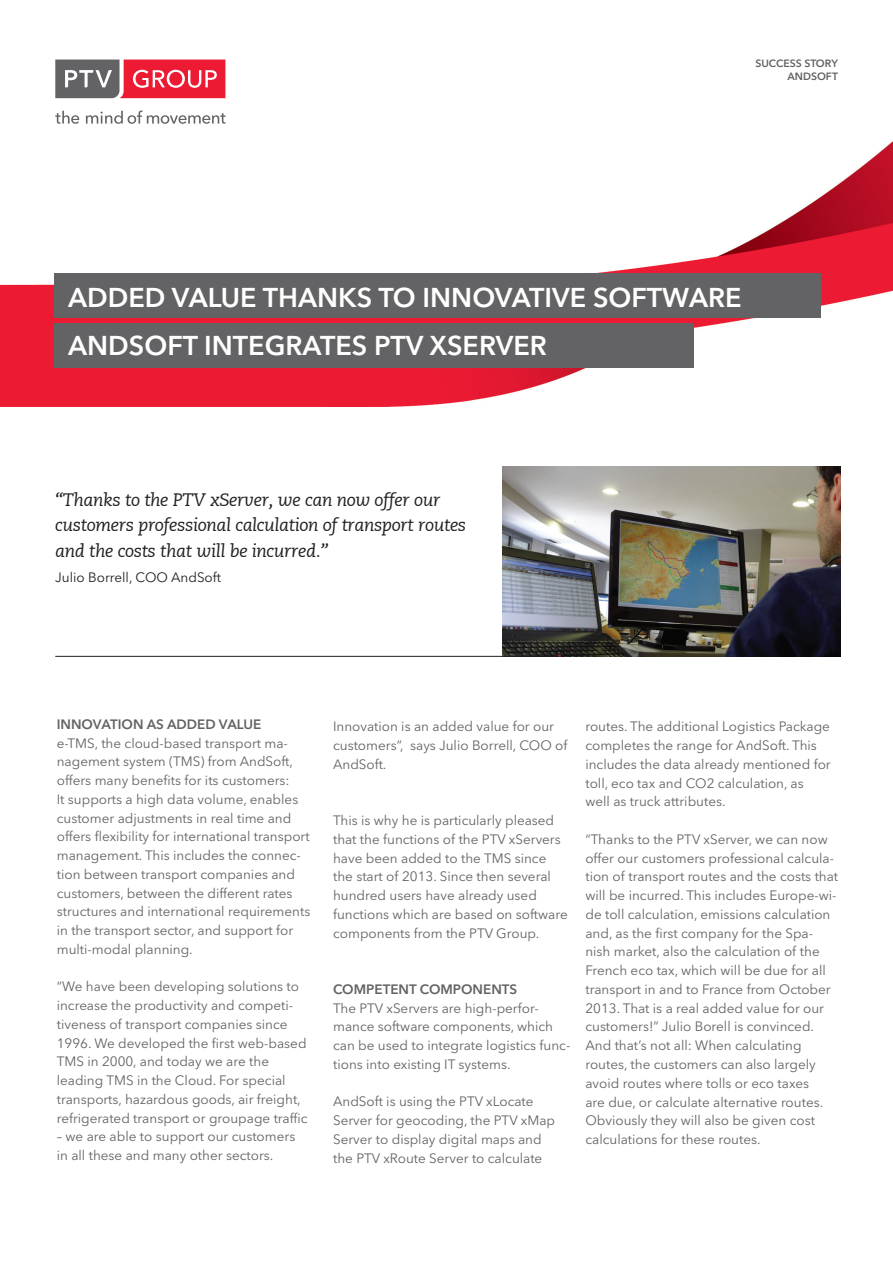
<style>
.page{position:relative;width:893px;height:1263px;background:#fff}
.page>*{position:absolute;margin:0;border:0;box-sizing:border-box;transform-origin:0 0}
.t1{font:600 27px/48px "Avenir Next LT Pro";color:#fff}
.t2{font:italic 18px/25.5px "Caecilia";letter-spacing:-.02em;color:#231f20}
.t3{font:13.5px/18.8px "Avenir Next LT Pro";color:#636366}
.t4{font:600 13.5px "Avenir Next LT Pro";color:#636366}
.t5{font:13.5px "Avenir Next LT Pro";color:#231f20}
.t6{font:600 10.5px/12.6px "Avenir Next LT Pro";color:#636366;text-align:right}
</style>
<div class="page">
<img style="left:0;top:141px;width:893px;height:266px">
<svg style="left:55px;top:60px;width:170px;height:38px"></svg>
<svg style="left:55px;top:111px;width:24px;height:13px"></svg>
<svg style="left:86px;top:110px;width:140px;height:14px"></svg>
<div style="left:54px;top:273px;width:767px;height:45px;background:#636366"></div>
<div style="left:54px;top:324px;width:639px;height:44px;background:#636366"></div>
<img style="left:502px;top:467px;width:338px;height:190px">
<hr style="left:55px;top:656px;width:501px;height:1px;background:#231f20">
<p class="t6" style="left:755px;top:57px;width:84px">SUCCESS STORY<br>ANDSOFT</p>
<h1 class="t1" style="left:68px;top:273px;width:675px">ADDED VALUE THANKS TO INNOVATIVE SOFTWARE<br>ANDSOFT INTEGRATES PTV XSERVER</h1>
<h2 class="t2" style="left:55px;top:487px;width:412px">“Thanks to the PTV xServer, we can now offer our customers professional calculation of transport routes and the costs that will be incurred.”</h2>
<p class="t5" style="left:55px;top:569px;width:167px">Julio Borrell, COO AndSoft</p>
<p class="t4" style="left:57px;top:716px;width:206px">INNOVATION AS ADDED VALUE</p>
<p class="t3" style="left:57px;top:733px;width:255px">e-TMS, the cloud-based transport ma&shy;nagement system (TMS) from AndSoft, offers many benefits for its customers:<br>It supports a high data volume, enables customer adjustments in real time and offers flexibility for international transport management. This includes the connec&shy;tion between transport companies and customers, between the different rates structures and international requirements in the transport sector, and support for multi-modal planning.</p>
<p class="t3" style="left:57px;top:977px;width:252px">“We have been developing solutions to increase the productivity and competi&shy;tiveness of transport companies since 1996. We developed the first web-based TMS in 2000, and today we are the leading TMS in the Cloud. For special transports, hazardous goods, air freight, refrigerated transport or groupage traffic</p>
<p class="t3" style="left:57px;top:1127px;width:240px">– we are able to support our customers in all these and many other sectors.</p>
<p class="t3" style="left:333px;top:717px;width:236px">Innovation is an added value for our customers”, says Julio Borrell, COO of<br>AndSoft.</p>
<p class="t3" style="left:333px;top:811px;width:236px">This is why he is particularly pleased that the functions of the PTV xServers have been added to the TMS since the start of 2013. Since then several hundred users have already used functions which are based on software components from the PTV Group.</p>
<p class="t4" style="left:333px;top:981px;width:186px">COMPETENT COMPONENTS</p>
<p class="t3" style="left:333px;top:999px;width:239px">The PTV xServers are high-perfor&shy;mance software components, which can be used to integrate logistics func&shy;tions into existing IT systems.</p>
<p class="t3" style="left:333px;top:1092px;width:224px">AndSoft is using the PTV xLocate Server for geocoding, the PTV xMap Server to display digital maps and the PTV xRoute Server to calculate</p>
<p class="t3" style="left:585px;top:717px;width:247px">routes. The additional Logistics Package completes the range for AndSoft. This includes the data already mentioned for toll, eco tax and CO2 calculation, as well as truck attributes.</p>
<p class="t3" style="left:585px;top:830px;width:254px">“Thanks to the PTV xServer, we can now offer our customers professional calcula&shy;tion of transport routes and the costs that will be incurred. This includes Europe-wi&shy;de toll calculation, emissions calculation and, as the first company for the Spa&shy;nish market, also the calculation of the French eco tax, which will be due for all transport in and to France from October 2013. That is a real added value for our customers!” Julio Borell is convinced.<br>And that’s not all: When calculating routes, the customers can also largely avoid routes where tolls or eco taxes<br>are due, or calculate alternative routes.<br>Obviously they will also be given cost calculations for these routes.</p>
</div>
